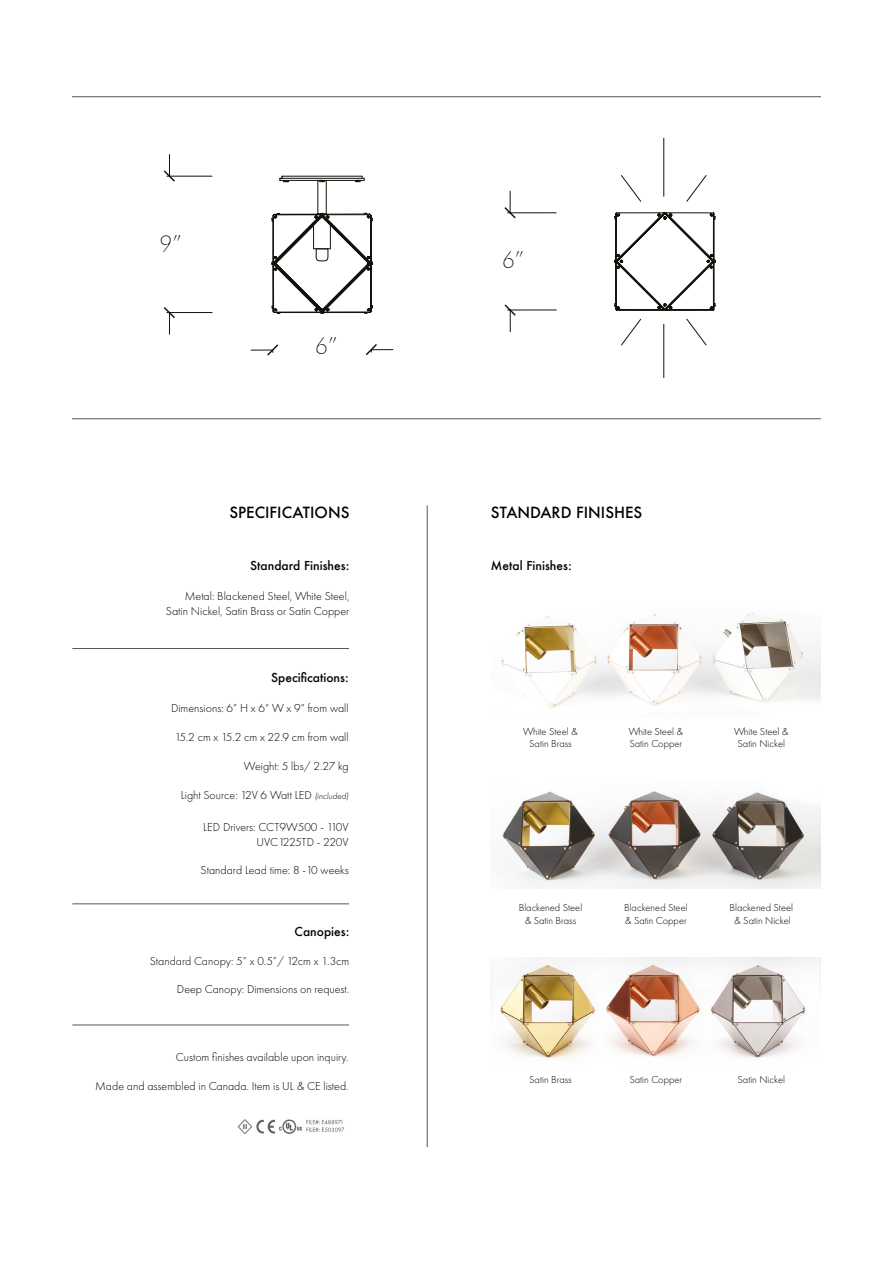
<style>
.page{position:relative;width:893px;height:1263px;background:#fff}
.page>*{position:absolute;margin:0;border:0;box-sizing:border-box;transform-origin:0 0}
.t1{font:100 23.55px "Futura";color:#13110c}
.t2{font:500 15px "Futura";color:#000}
.t3{font:300 12px/15px "Futura PT";color:#000;text-align:right}
.t4{font:500 12px "Futura";color:#000}
.t5{font:300 10.5px/12.6px "Futura PT";color:#000;text-align:center}
.s1{font-style:italic;font-size:9px}
</style>
<div class="page">
<hr style="left:167px;top:176px;width:45px;height:1px;background:#13110c">
<hr style="left:167px;top:312px;width:45px;height:1px;background:#13110c">
<svg style="left:164px;top:307px;width:11px;height:27px"></svg>
<svg style="left:164px;top:154px;width:11px;height:28px"></svg>
<svg style="left:251px;top:176px;width:143px;height:180px"></svg>
<hr style="left:72px;top:418px;width:749px;height:1px;background:#575756">
<hr style="left:72px;top:96px;width:749px;height:1px;background:#575756">
<hr style="left:427px;top:505px;width:1px;height:642px;background:#575756">
<hr style="left:72px;top:648px;width:277px;height:1px;background:#575756">
<hr style="left:72px;top:903px;width:277px;height:1px;background:#575756">
<hr style="left:72px;top:1024px;width:277px;height:1px;background:#575756">
<img style="left:237px;top:1119px;width:108px;height:15px">
<img style="left:502px;top:613px;width:319px;height:95px">
<img style="left:502px;top:791px;width:319px;height:98px">
<img style="left:491px;top:958px;width:330px;height:101px">
<hr style="left:508px;top:213px;width:48px;height:1px;background:#13110c">
<hr style="left:508px;top:310px;width:48px;height:1px;background:#13110c">
<svg style="left:504px;top:191px;width:12px;height:27px"></svg>
<svg style="left:504px;top:304px;width:12px;height:28px"></svg>
<svg style="left:614px;top:138px;width:102px;height:239px"></svg>
<h1 class="t1" style="left:159px;top:230px;width:24px">9”</h1>
<h1 class="t1" style="left:315px;top:331px;width:24px">6”</h1>
<p class="t2" style="left:229px;top:502px;width:122px">SPECIFICATIONS</p>
<p class="t4" style="left:250px;top:558px;width:101px">Standard Finishes:</p>
<p class="t3" style="left:166px;top:589px;width:185px">Metal: Blackened Steel, White Steel,<br>Satin Nickel, Satin Brass or Satin Copper</p>
<p class="t4" style="left:271px;top:669px;width:79px">Specifications:</p>
<p class="t3" style="left:171px;top:701px;width:179px">Dimensions: 6” H x 6“ W x 9” from wall</p>
<p class="t3" style="left:175px;top:730px;width:175px">15.2 cm x 15.2 cm x 22.9 cm from wall</p>
<p class="t3" style="left:244px;top:759px;width:106px">Weight: 5 lbs/ 2.27 kg</p>
<p class="t3" style="left:181px;top:787px;width:169px">Light Source: 12V 6 Watt LED <span class="s1">(included)</span></p>
<p class="t3" style="left:203px;top:820px;width:147px;line-height:14.4px">LED Drivers: CCT9W500 - 110V<br>UVC1225TD - 220V</p>
<p class="t3" style="left:201px;top:863px;width:150px">Standard Lead time: 8 -10 weeks</p>
<p class="t4" style="left:295px;top:923px;width:56px">Canopies:</p>
<p class="t3" style="left:150px;top:953px;width:201px">Standard Canopy: 5” x 0.5”/ 12cm x 1.3cm</p>
<p class="t3" style="left:177px;top:982px;width:174px">Deep Canopy: Dimensions on request.</p>
<p class="t3" style="left:176px;top:1050px;width:174px">Custom finishes available upon inquiry.</p>
<p class="t3" style="left:95px;top:1078px;width:255px">Made and assembled in Canada. Item is UL &amp; CE listed.</p>
<h1 class="t1" style="left:502px;top:245px;width:24px">6”</h1>
<p class="t2" style="left:491px;top:502px;width:153px">STANDARD FINISHES</p>
<p class="t4" style="left:491px;top:558px;width:82px">Metal Finishes:</p>
<p class="t5" style="left:523px;top:725px;width:56px">White Steel &amp;<br>Satin Brass</p>
<p class="t5" style="left:629px;top:725px;width:56px;text-align:left">White Steel &amp;<br>Satin Copper</p>
<p class="t5" style="left:734px;top:725px;width:56px">White Steel &amp;<br>Satin Nickel</p>
<p class="t5" style="left:519px;top:902px;width:65px">Blackened Steel &amp; Satin Brass</p>
<p class="t5" style="left:624px;top:902px;width:65px;text-align:left">Blackened Steel &amp; Satin Copper</p>
<p class="t5" style="left:729px;top:902px;width:65px">Blackened Steel &amp; Satin Nickel</p>
<p class="t5" style="left:529px;top:1073px;width:44px">Satin Brass</p>
<p class="t5" style="left:629px;top:1073px;width:54px">Satin Copper</p>
<p class="t5" style="left:737px;top:1073px;width:49px">Satin Nickel</p>
</div>
